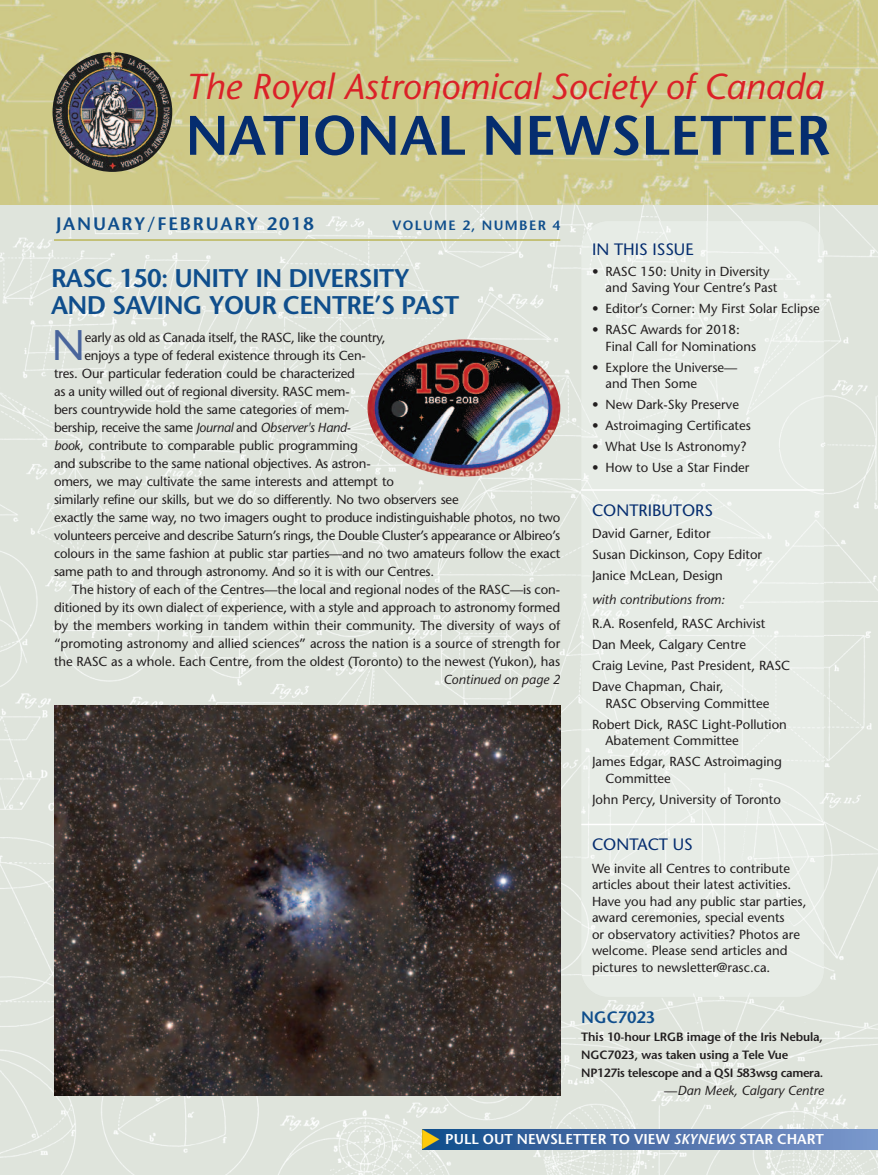
<style>
.page{position:relative;width:878px;height:1175px;background:#fff}
.page>*{position:absolute;margin:0;border:0;box-sizing:border-box;transform-origin:0 0}
.t1{font:600 55.5px "Stone Sans";color:#052d6f}
.t2{font:42.75px "Stone Sans";color:#49659c}
.t3{font:italic 36px "Stone Sans";color:#db2128}
.t4{font:600 25.5px/27px "Stone Sans";letter-spacing:-.025em;color:#0f4e8c}
.t5{font:600 18px "Stone Sans";letter-spacing:.1em;color:#0f4e8c}
.t6{font:16.5px "Stone Sans";color:#052d6f}
.t7{font:600 16.5px "Stone Sans";letter-spacing:-.005em;color:#0f4e8c}
.t8{font:600 14.25px "Stone Sans";color:#fff}
.t9{font:600 13.5px "Stone Sans";letter-spacing:.1em;color:#0f4e8c}
.t10{font:13.2px/16.5px "Stone Sans";color:#231f20}
.t11{font:13.2px "Stone Sans";letter-spacing:-.02em;color:#231f20}
.t12{font:italic 13.2px "Stone Sans";color:#231f20}
.t13{font:600 12px/18px "Stone Sans";letter-spacing:-.01em;color:#231f20}
.s1{font-style:italic}
.s2{font-style:normal}
.s3{color:#feca0a}
</style>
<div class="page">
<img style="left:0;top:205px;width:878px;height:969px">
<img style="left:0;top:0;width:878px;height:205px">
<img style="left:52px;top:52px;width:120px;height:120px;border-radius:50%">
<div style="left:422px;top:1129px;width:456px;height:20px;background:linear-gradient(to right,#144c89,#7f96ca)"></div>
<div style="left:581px;top:221px;width:243px;height:775px;background:#e7ece6"></div>
<hr style="left:581px;top:489px;width:243px;height:2px;background:#fff">
<hr style="left:581px;top:823px;width:243px;height:2px;background:#fff">
<img style="left:54px;top:705px;width:506px;height:390px">
<img style="left:367px;top:339px;width:193px;height:138px;border-radius:50%">
<hr style="left:54px;top:239px;width:506px;height:2px;background:#bbb659">
<h3 class="t3" style="left:185px;top:73px;width:639px">The Royal Astronomical Society of Canada</h3>
<h1 class="t1" style="left:185px;top:114px;width:646px">NATIONAL NEWSLETTER</h1>
<h3 class="t5" style="left:56px;top:216px;width:259px">JANUARY/FEBRUARY 2018</h3>
<p class="t9" style="left:392px;top:220px;width:169px">VOLUME 2, NUMBER 4</p>
<h3 class="t4" style="left:51px;top:267px;width:410px">RASC 150: UNITY IN DIVERSITY<br>AND SAVING YOUR CENTRE’S PAST</h3>
<h2 class="t2" style="left:52px;top:329px;width:35px">N</h2>
<p class="t11" style="left:85px;top:332px;width:302px">early as old as Canada itself, the RASC, like the country,</p>
<p class="t10" style="left:84px;top:349px;width:283px">enjoys a type of federal existence through its Cen-</p>
<p class="t10" style="left:54px;top:367px;width:302px">tres. Our particular federation could be characterized</p>
<p class="t10" style="left:54px;top:385px;width:297px">as a unity willed out of regional diversity. RASC mem-</p>
<p class="t10" style="left:54px;top:403px;width:297px">bers countrywide hold the same categories of mem-</p>
<p class="t11" style="left:54px;top:422px;width:298px">bership, receive the same <span class="s1">Journal</span> and <span class="s1">Observer's Hand-</span></p>
<p class="t10" style="left:54px;top:439px;width:305px"><span class="s1">book</span>, contribute to comparable public programming</p>
<p class="t10" style="left:54px;top:457px;width:318px">and subscribe to the same national objectives. As astron-</p>
<p class="t10" style="left:54px;top:475px;width:341px">omers, we may cultivate the same interests and attempt to</p>
<p class="t10" style="left:54px;top:493px;width:406px">similarly refine our skills, but we do so differently. No two observers see</p>
<p class="t10" style="left:54px;top:511px;width:508px">exactly the same way, no two imagers ought to produce indistinguishable photos, no two</p>
<p class="t11" style="left:54px;top:530px;width:507px">volunteers perceive and describe Saturn’s rings, the Double Cluster’s appearance or Albireo’s</p>
<p class="t10" style="left:54px;top:547px;width:507px">colours in the same fashion at public star parties—and no two amateurs follow the exact</p>
<p class="t10" style="left:54px;top:565px;width:381px">same path to and through astronomy. And so it is with our Centres.</p>
<p class="t10" style="left:72px;top:583px;width:489px">The history of each of the Centres—the local and regional nodes of the RASC—is con-</p>
<p class="t10" style="left:54px;top:601px;width:507px">ditioned by its own dialect of experience, with a style and approach to astronomy formed</p>
<p class="t10" style="left:54px;top:619px;width:507px">by the members working in tandem within their community. The diversity of ways of</p>
<p class="t10" style="left:54px;top:637px;width:507px">“promoting astronomy and allied sciences” across the nation is a source of strength for</p>
<p class="t10" style="left:54px;top:655px;width:507px">the RASC as a whole. Each Centre, from the oldest (Toronto) to the newest (Yukon), has</p>
<p class="t12" style="left:443px;top:674px;width:118px">Continued on page 2</p>
<p class="t6" style="left:592px;top:242px;width:103px">IN THIS ISSUE</p>
<p class="t10" style="left:605px;top:264px;width:173px;text-indent:-14px">• RASC 150: Unity in Diversity and Saving Your Centre’s Past</p>
<p class="t10" style="left:592px;top:301px;width:229px">• Editor’s Corner: My First Solar Eclipse</p>
<p class="t10" style="left:605px;top:322px;width:152px;text-indent:-13px">• RASC Awards for 2018:<br>Final Call for Nominations</p>
<p class="t10" style="left:605px;top:360px;width:133px;text-indent:-13px">• Explore the Universe— and Then Some</p>
<p class="t10" style="left:592px;top:397px;width:148px">• New Dark-Sky Preserve</p>
<p class="t10" style="left:592px;top:418px;width:160px">• Astroimaging Certificates</p>
<p class="t10" style="left:592px;top:439px;width:156px">• What Use Is Astronomy?</p>
<p class="t10" style="left:592px;top:460px;width:159px">• How to Use a Star Finder</p>
<p class="t6" style="left:592px;top:503px;width:122px">CONTRIBUTORS</p>
<p class="t10" style="left:592px;top:524px;width:172px;line-height:21px">David Garner, Editor<br>Susan Dickinson, Copy Editor<br>Janice McLean, Design</p>
<p class="t12" style="left:592px;top:594px;width:134px">with contributions from:</p>
<p class="t10" style="left:592px;top:614px;width:200px;line-height:21px">R.A. Rosenfeld, RASC Archivist<br>Dan Meek, Calgary Centre<br>Craig Levine, Past President, RASC<br>Dave Chapman, Chair,</p>
<p class="t10" style="left:592px;top:694px;width:196px;line-height:21px;text-align:center">RASC Observing Committee<br>Robert Dick, RASC Light-Pollution</p>
<p class="t10" style="left:592px;top:731px;width:191px;line-height:21px;text-indent:14px">Abatement Committee<br>James Edgar, RASC Astroimaging</p>
<p class="t10" style="left:592px;top:769px;width:190px;line-height:21px;text-indent:14px">Committee<br>John Percy, University of Toronto</p>
<p class="t6" style="left:592px;top:838px;width:102px">CONTACT US</p>
<p class="t10" style="left:592px;top:861px;width:216px">We invite all Centres to contribute articles about their latest activities.<br>Have you had any public star parties, award ceremonies, special events<br>or observatory activities? Photos are welcome. Please send articles and pictures to newsletter@rasc.ca.</p>
<p class="t7" style="left:581px;top:1011px;width:75px">NGC7023</p>
<p class="t13" style="left:581px;top:1029px;width:243px">This 10-hour LRGB image of the Iris Nebula,<br>NGC7023, was taken using a Tele Vue<br>NP127is telescope and a QSI 583wsg camera.</p>
<p class="t12" style="left:664px;top:1085px;width:161px"><span class="s2">—</span>Dan Meek, Calgary Centre</p>
<p class="t8" style="left:420px;top:1133px;width:405px"><span class="s3">◆</span> PULL OUT NEWSLETTER TO VIEW <span class="s1">SKYNEWS</span> STAR CHART</p>
</div>
